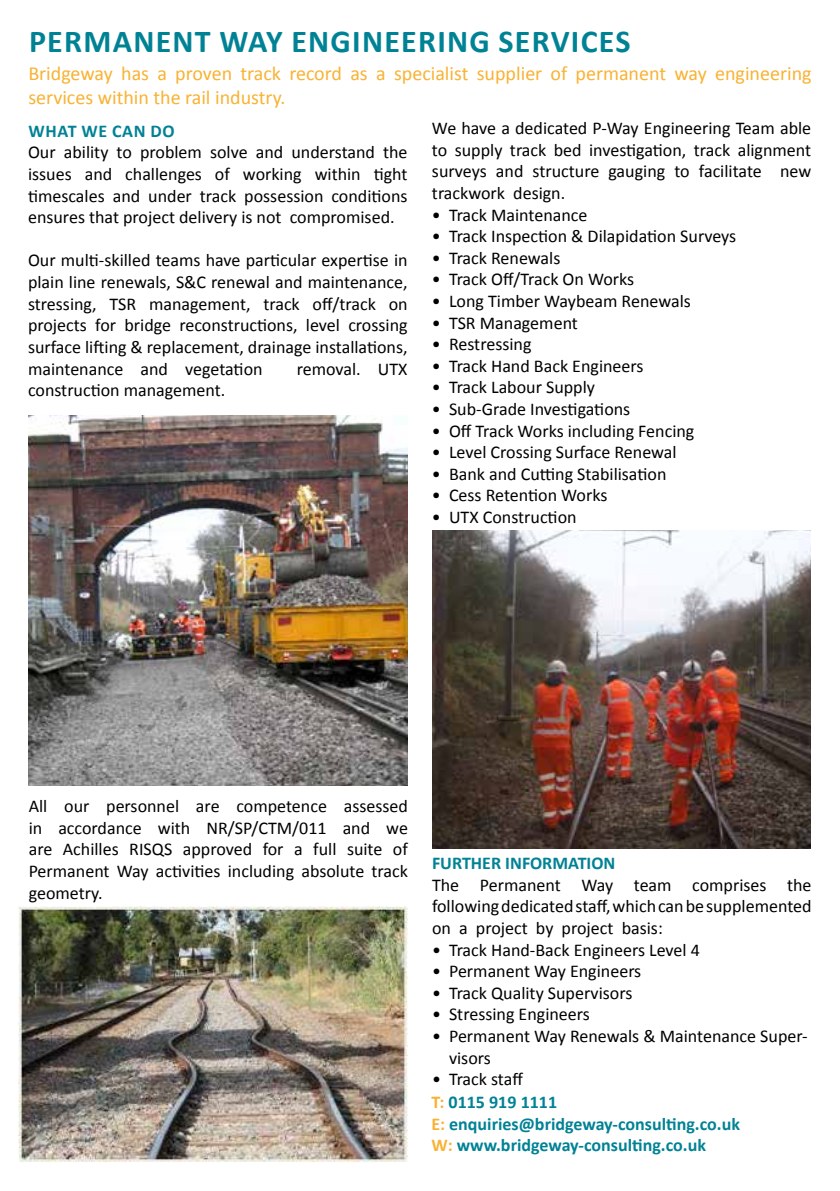
<style>
.page{position:relative;width:840px;height:1191px;background:#fff}
.page>*{position:absolute;margin:0;border:0;box-sizing:border-box;transform-origin:0 0}
.t1{font:700 32px "Calibri";letter-spacing:.04em;color:#008295}
.t2{font:20px/24px "Calibri";color:#f9b233}
.t3{font:18px/21.6px "Calibri";color:#000;text-align:justify}
.t4{font:700 18px/22px "Calibri";color:#008295}
.t5{font:700 18px "Calibri";letter-spacing:.04em;color:#008295}
.s1{font-weight:400;color:#000}
.s2{color:#f9b233}
</style>
<div class="page">
<img style="left:432px;top:530px;width:378px;height:318px">
<img style="left:28px;top:415px;width:379px;height:370px">
<img style="left:19px;top:906px;width:388px;height:256px">
<h1 class="t1" style="left:29px;top:21px;width:602px">PERMANENT WAY ENGINEERING SERVICES</h1>
<p class="t2" style="left:28px;top:62px;width:784px">Bridgeway has a proven track record as a specialist supplier of permanent way engineering services within the rail industry.</p>
<p class="t5" style="left:28px;top:119px;width:148px">WHAT WE CAN DO</p>
<p class="t3" style="left:28px;top:142px;width:381px">Our ability to problem solve and understand the issues and challenges of working within tight timescales and under track possession conditions ensures that project delivery is not compromised.</p>
<p class="t3" style="left:28px;top:250px;width:381px">Our multi-skilled teams have particular expertise in plain line renewals, S&amp;C renewal and maintenance, stressing, TSR management, track off/track on projects for bridge reconstructions, level crossing surface lifting &amp; replacement, drainage installations, maintenance and vegetation</p>
<p class="t3" style="left:432px;top:117px;width:380px">We have a dedicated P-Way Engineering Team able to supply track bed investigation, track alignment surveys and structure gauging to facilitate new trackwork design.</p>
<p class="t3" style="left:432px;top:204px;width:157px">• Track Maintenance</p>
<p class="t3" style="left:432px;top:225px;width:305px">• Track Inspection &amp; Dilapidation Surveys</p>
<p class="t3" style="left:432px;top:247px;width:130px">• Track Renewals</p>
<p class="t3" style="left:432px;top:269px;width:203px">• Track Off/Track On Works</p>
<p class="t3" style="left:432px;top:290px;width:260px">• Long Timber Waybeam Renewals</p>
<p class="t3" style="left:432px;top:312px;width:147px">• TSR Management</p>
<p class="t3" style="left:432px;top:333px;width:101px">• Restressing</p>
<p class="t3" style="left:432px;top:355px;width:213px">• Track Hand Back Engineers</p>
<p class="t3" style="left:432px;top:377px;width:164px">• Track Labour Supply</p>
<p class="t3" style="left:432px;top:398px;width:200px">• Sub-Grade Investigations</p>
<p class="t3" style="left:432px;top:420px;width:264px">• Off Track Works including Fencing</p>
<p class="t3" style="left:432px;top:441px;width:246px">• Level Crossing Surface Renewal</p>
<p class="t3" style="left:432px;top:463px;width:236px">• Bank and Cutting Stabilisation</p>
<p class="t3" style="left:432px;top:485px;width:177px">• Cess Retention Works</p>
<p class="t3" style="left:432px;top:506px;width:146px">• UTX Construction</p>
<p class="t3" style="left:297px;top:358px;width:112px">removal. UTX</p>
<p class="t3" style="left:28px;top:379px;width:199px">construction management.</p>
<p class="t3" style="left:29px;top:795px;width:380px">All our personnel are competence assessed in accordance with NR/SP/CTM/011 and we are Achilles RISQS approved for a full suite of Permanent Way activities including absolute track geometry.</p>
<p class="t4" style="left:432px;top:852px;width:185px">FURTHER INFORMATION</p>
<p class="t3" style="left:432px;top:874px;width:381px">The Permanent Way team comprises the following dedicated staff, which can be supplemented on a project by project basis:</p>
<p class="t3" style="left:432px;top:938px;width:269px">• Track Hand-Back Engineers Level 4</p>
<p class="t3" style="left:432px;top:960px;width:211px">• Permanent Way Engineers</p>
<p class="t3" style="left:432px;top:982px;width:202px">• Track Quality Supervisors</p>
<p class="t3" style="left:432px;top:1003px;width:159px">• Stressing Engineers</p>
<p class="t3" style="left:449px;top:1025px;width:360px;text-indent:-17px">• Permanent Way Renewals &amp; Maintenance Super&shy;visors</p>
<p class="t4" style="left:431px;top:1068px;width:310px"><span class="s1">• Track staff<br></span><span class="s2">T:</span> 0115 919 1111<br><span class="s2">E:</span> enquiries@bridgeway-consulting.co.uk<br><span class="s2">W:</span> www.bridgeway-consulting.co.uk</p>
</div>
